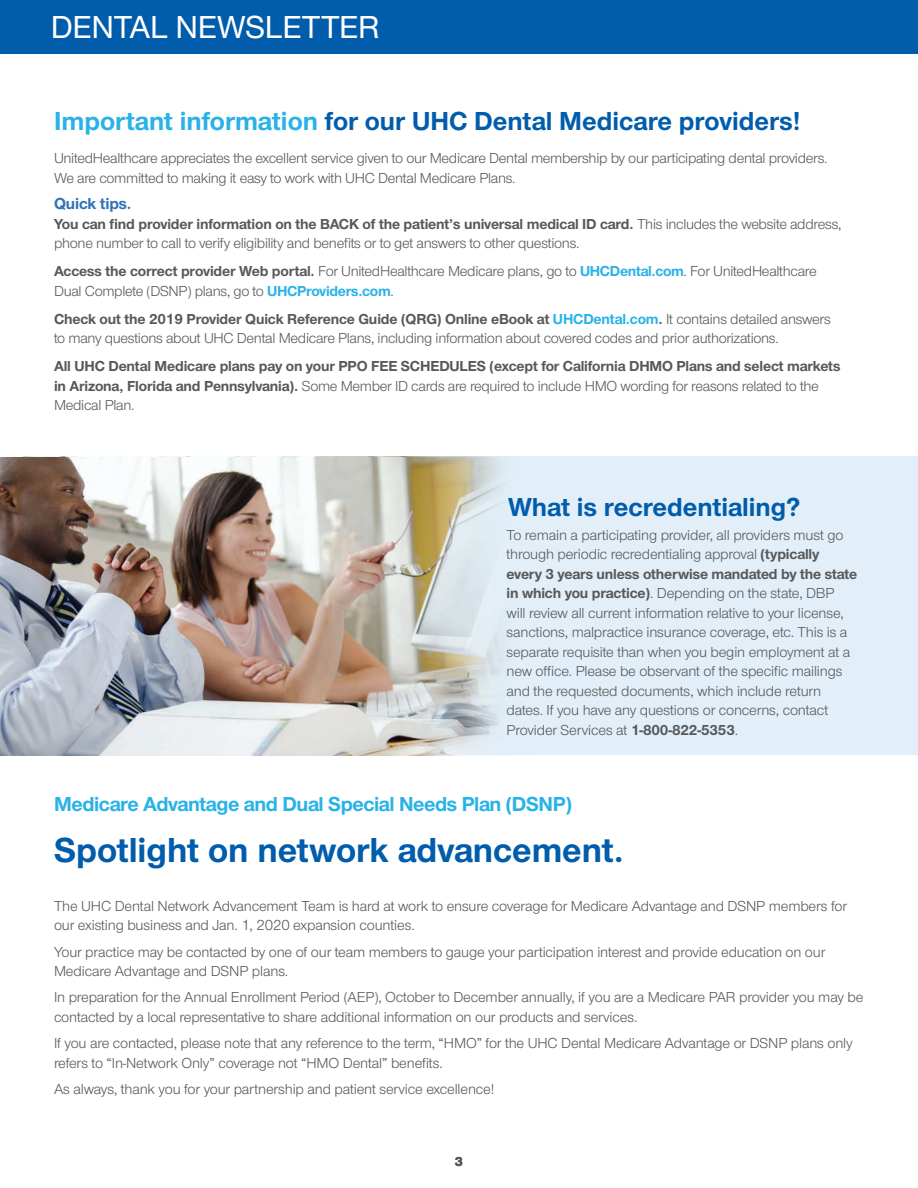
<style>
.page{position:relative;width:918px;height:1188px;background:#fff}
.page>*{position:absolute;margin:0;border:0;box-sizing:border-box;transform-origin:0 0}
.t1{font:700 36px "UHC Sans";color:#015dac}
.t2{font:500 33px "UHC Sans";letter-spacing:-.01em;color:#fff}
.t3{font:700 27px "UHC Sans";color:#015dac}
.t4{font:700 21px "UHC Sans";letter-spacing:-.02em;color:#29b2e7}
.t5{font:700 16.5px "UHC Sans";letter-spacing:-.01em;color:#3171b8}
.t6{font:15px/19.5px "UHC Sans";letter-spacing:-.01em;color:#57585a}
.t7{font:700 15px/19.5px "UHC Sans";letter-spacing:-.01em;color:#57585a}
.t8{font:800 13.5px "UHC Sans";color:#57585a}
.s1{color:#29b2e7}
.s2{font-weight:700}
.s3{font-weight:700;color:#29b2e7}
.s4{font-weight:400}
</style>
<div class="page">
<div style="left:0;top:0;width:918px;height:54px;background:#015dac"></div>
<img style="left:0;top:458px;width:918px;height:298px">
<h2 class="t2" style="left:51px;top:5px;width:331px">DENTAL NEWSLETTER</h2>
<h3 class="t3" style="left:54px;top:103px;width:748px"><span class="s1">Important information</span> for our UHC Dental Medicare providers!</h3>
<p class="t6" style="left:54px;top:148px;width:775px">UnitedHealthcare appreciates the excellent service given to our Medicare Dental membership by our participating dental providers.<br>We are committed to making it easy to work with UHC Dental Medicare Plans.</p>
<p class="t5" style="left:54px;top:192px;width:79px">Quick tips.</p>
<p class="t6" style="left:54px;top:213px;width:789px"><span class="s2">You can find provider information on the BACK of the patient’s universal medical ID card.</span> This includes the website address, phone number to call to verify eligibility and benefits or to get answers to other questions.</p>
<p class="t6" style="left:54px;top:261px;width:764px"><span class="s2">Access the correct provider Web portal.</span> For UnitedHealthcare Medicare plans, go to <span class="s3">UHCDental.com</span>. For UnitedHealthcare<br>Dual Complete (DSNP) plans, go to <span class="s3">UHCProviders.com</span>.</p>
<p class="t6" style="left:54px;top:309px;width:778px"><span class="s2">Check out the 2019 Provider Quick Reference Guide (QRG) Online eBook at</span> <span class="s3">UHCDental.com</span><span class="s2">.</span> It contains detailed answers to many questions about UHC Dental Medicare Plans, including information about covered codes and prior authorizations.</p>
<p class="t7" style="left:54px;top:356px;width:788px">All UHC Dental Medicare plans pay on your PPO FEE SCHEDULES (except for California DHMO Plans and select markets in Arizona, Florida and Pennsylvania). <span class="s4">Some Member ID cards are required to include HMO wording for reasons related to the<br>Medical Plan.</span></p>
<h3 class="t3" style="left:508px;top:489px;width:294px">What is recredentialing?</h3>
<p class="t6" style="left:507px;top:525px;width:352px">To remain a participating provider, all providers must go through periodic recredentialing approval <span class="s2">(typically every 3 years unless otherwise mandated by the state in which you practice)</span>. Depending on the state, DBP will review all current information relative to your license, sanctions, malpractice insurance coverage, etc. This is a separate requisite than when you begin employment at a new office. Please be observant of the specific mailings and the requested documents, which include return dates. If you have any questions or concerns, contact Provider Services at <span class="s2">1-800-822-5353</span>.</p>
<h3 class="t4" style="left:54px;top:790px;width:519px">Medicare Advantage and Dual Special Needs Plan (DSNP)</h3>
<h1 class="t1" style="left:54px;top:826px;width:571px">Spotlight on network advancement.</h1>
<p class="t6" style="left:54px;top:896px;width:795px">The UHC Dental Network Advancement Team is hard at work to ensure coverage for Medicare Advantage and DSNP members for our existing business and Jan. 1, 2020 expansion counties.</p>
<p class="t6" style="left:54px;top:941px;width:773px">Your practice may be contacted by one of our team members to gauge your participation interest and provide education on our<br>Medicare Advantage and DSNP plans.</p>
<p class="t6" style="left:54px;top:987px;width:811px">In preparation for the Annual Enrollment Period (AEP), October to December annually, if you are a Medicare PAR provider you may be contacted by a local representative to share additional information on our products and services.</p>
<p class="t6" style="left:54px;top:1033px;width:800px">If you are contacted, please note that any reference to the term, “HMO” for the UHC Dental Medicare Advantage or DSNP plans only refers to “In-Network Only” coverage not “HMO Dental” benefits.</p>
<p class="t6" style="left:54px;top:1079px;width:442px">As always, thank you for your partnership and patient service excellence!</p>
<p class="t8" style="left:455px;top:1152px;width:10px">3</p>
</div>
